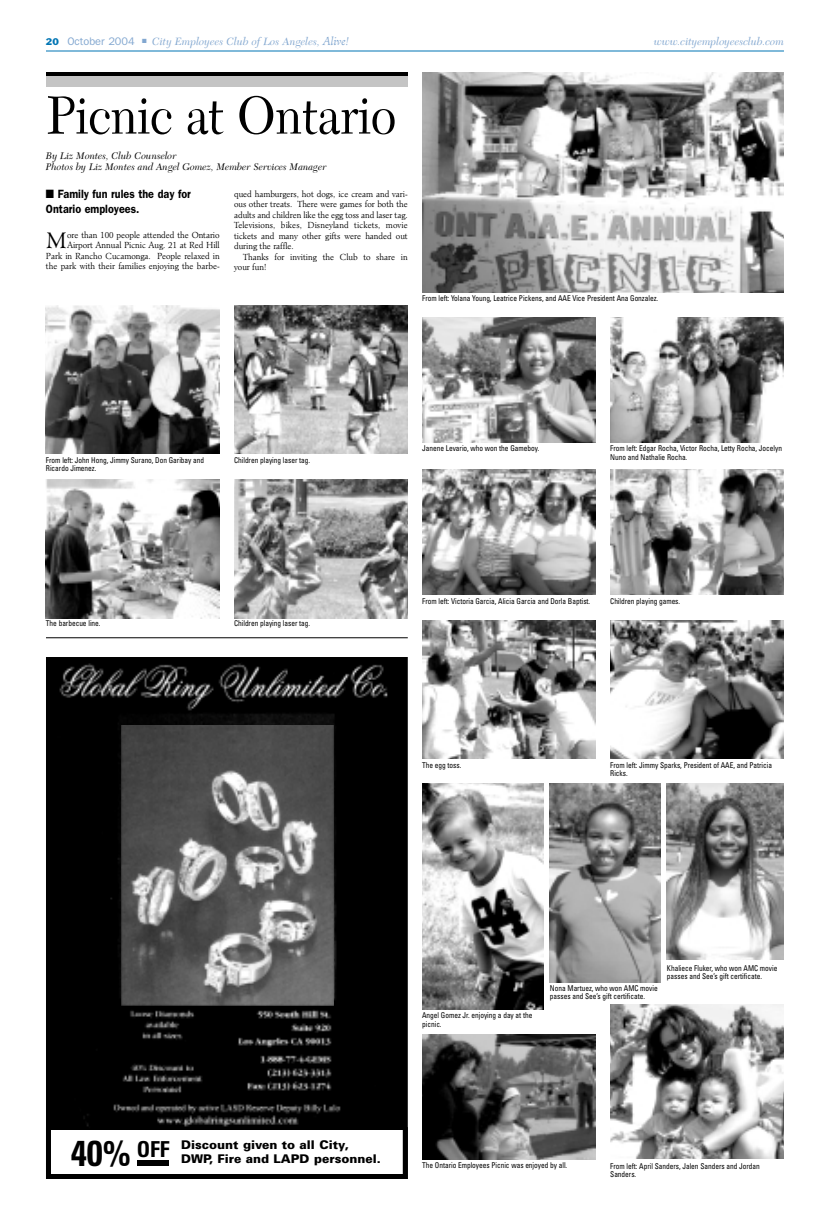
<style>
.page{position:relative;width:819px;height:1224px;background:#fff}
.page>*{position:absolute;margin:0;border:0;box-sizing:border-box;transform-origin:0 0}
.t1{font:56px "New Caledonia";letter-spacing:-.005em;color:#000;scale:.9 1}
.t2{font:300 21.6px "Minister";color:#000;scale:.95 1}
.t3{font:900 12px/13.6px "Univers";color:#000}
.t4{font:600 12px/15px "Franklin Gothic";color:#000;scale:.9 1}
.t5{font:italic 11px "New Caledonia";color:#82a7d0}
.t6{font:italic 10px/11.5px "New Caledonia";color:#000}
.t7{font:300 8.5px/10.5px "Minister";letter-spacing:-.005em;color:#000;text-align:right;scale:.95 1}
.t8{font:condensed 8px/8.3px "Univers";letter-spacing:-.005em;color:#000;scale:.92 1}
.s1{font-family:"Franklin Gothic";font-style:normal;font-size:9px;color:#0075b4}
.s2{font-family:"Franklin Gothic";font-style:normal}
.s3{font-family:"Minister";font-weight:300}
.s4{font-weight:700;font-stretch:condensed;font-size:36px}
.s5{font-weight:700;font-stretch:condensed;font-size:22px}
</style>
<div class="page">
<hr style="left:46px;top:50px;width:738px;height:2px;background:#0075b4">
<div style="left:46px;top:72px;width:362px;height:14px;background:#c4c4c4"></div>
<hr style="left:46px;top:72px;width:362px;height:4px;background:#000">
<img style="left:52px;top:663px;width:350px;height:466px">
<div style="left:46px;top:657px;width:362px;height:522px;border:5px solid #000"></div>
<img style="left:121px;top:726px;width:213px;height:280px">
<div style="left:137px;top:1160px;width:32px;height:6px;background:#000"></div>
<img style="left:46px;top:305px;width:174px;height:148px">
<img style="left:234px;top:305px;width:174px;height:148px">
<img style="left:422px;top:72px;width:362px;height:221px">
<img style="left:422px;top:783px;width:121px;height:226px">
<img style="left:46px;top:479px;width:174px;height:139px">
<img style="left:610px;top:469px;width:174px;height:126px">
<img style="left:422px;top:1034px;width:174px;height:125px">
<img style="left:234px;top:479px;width:174px;height:139px">
<img style="left:422px;top:469px;width:174px;height:126px">
<img style="left:610px;top:620px;width:174px;height:139px">
<img style="left:610px;top:1005px;width:174px;height:154px">
<img style="left:610px;top:317px;width:174px;height:125px">
<img style="left:550px;top:783px;width:111px;height:199px">
<img style="left:667px;top:783px;width:117px;height:177px">
<img style="left:422px;top:620px;width:174px;height:139px">
<img style="left:422px;top:317px;width:174px;height:125px">
<hr style="left:46px;top:637px;width:362px;height:1px;background:#000">
<h3 class="t5" style="left:46px;top:37px;width:305px"><span class="s1">20</span> <span class="s2">October 2004</span> ■ City Employees Club of Los Angeles, <span class="s3">Alive!</span></h3>
<h3 class="t5" style="left:654px;top:37px;width:131px">www.cityemployeesclub.com</h3>
<h1 class="t1" style="left:46px;top:92px;width:391px">Picnic at Ontario</h1>
<p class="t6" style="left:46px;top:151px;width:282px">By Liz Montes, Club Counselor<br>Photos by Liz Montes and Angel Gomez, Member Services Manager</p>
<h3 class="t4" style="left:46px;top:188px;width:162px">■ Family fun rules the day for<br>Ontario employees.</h3>
<h2 class="t2" style="left:46px;top:231px;width:24px">M</h2>
<p class="t7" style="left:234px;top:189px;width:184px;text-align:justify">qued hamburgers, hot dogs, ice cream and vari&shy;ous other treats. There were games for both the adults and children like the egg toss and laser tag.<br>Televisions, bikes, Disneyland tickets, movie tickets and many other gifts were handed out during the raffle.</p>
<p class="t7" style="left:234px;top:252px;width:184px;text-align:left;text-indent:9px">Thanks for inviting the Club to share in your fun!</p>
<p class="t7" style="left:46px;top:230px;width:184px">ore than 100 people attended the Ontario Airport Annual Picnic Aug. 21 at Red Hill<br>Park in Rancho Cucamonga. People relaxed in the park with their families enjoying the barbe-</p>
<p class="t8" style="left:422px;top:295px;width:258px">From left: Yolana Young, Leatrice Pickens, and AAE Vice President Ana Gonzalez.</p>
<p class="t8" style="left:46px;top:456px;width:174px">From left: John Hong, Jimmy Surano, Don Garibay and<br>Ricardo Jimenez.</p>
<p class="t8" style="left:234px;top:456px;width:84px">Children playing laser tag.</p>
<p class="t8" style="left:46px;top:620px;width:61px">The barbecue line.</p>
<p class="t8" style="left:234px;top:620px;width:84px">Children playing laser tag.</p>
<p class="t8" style="left:422px;top:445px;width:129px">Janene Levario, who won the Gameboy.</p>
<p class="t8" style="left:610px;top:445px;width:188px">From left: Edgar Rocha, Victor Rocha, Letty Rocha, Jocelyn<br>Nuno and Nathalie Rocha.</p>
<p class="t8" style="left:422px;top:598px;width:184px">From left: Victoria Garcia, Alicia Garcia and Dorla Baptist.</p>
<p class="t8" style="left:610px;top:598px;width:77px">Children playing games.</p>
<p class="t8" style="left:422px;top:762px;width:44px">The egg toss.</p>
<p class="t8" style="left:610px;top:762px;width:177px">From left: Jimmy Sparks, President of AAE, and Patricia<br>Ricks.</p>
<p class="t8" style="left:422px;top:1012px;width:121px">Angel Gomez Jr. enjoying a day at the picnic.</p>
<p class="t8" style="left:550px;top:985px;width:119px">Nona Martuez, who won AMC movie passes and See’s gift certificate.</p>
<p class="t8" style="left:667px;top:964px;width:121px">Khaliece Fluker, who won AMC movie passes and See’s gift certificate.</p>
<h3 class="t3" style="left:181px;top:1139px;width:201px;text-indent:-111px"><span class="s4">40%</span> <span class="s5">OFF</span> Discount given to all City,<br>DWP, Fire and LAPD personnel.</h3>
<p class="t8" style="left:422px;top:1161px;width:159px">The Ontario Employees Picnic was enjoyed by all.</p>
<p class="t8" style="left:610px;top:1162px;width:164px">From left: April Sanders, Jalen Sanders and Jordan<br>Sanders.</p>
</div>
